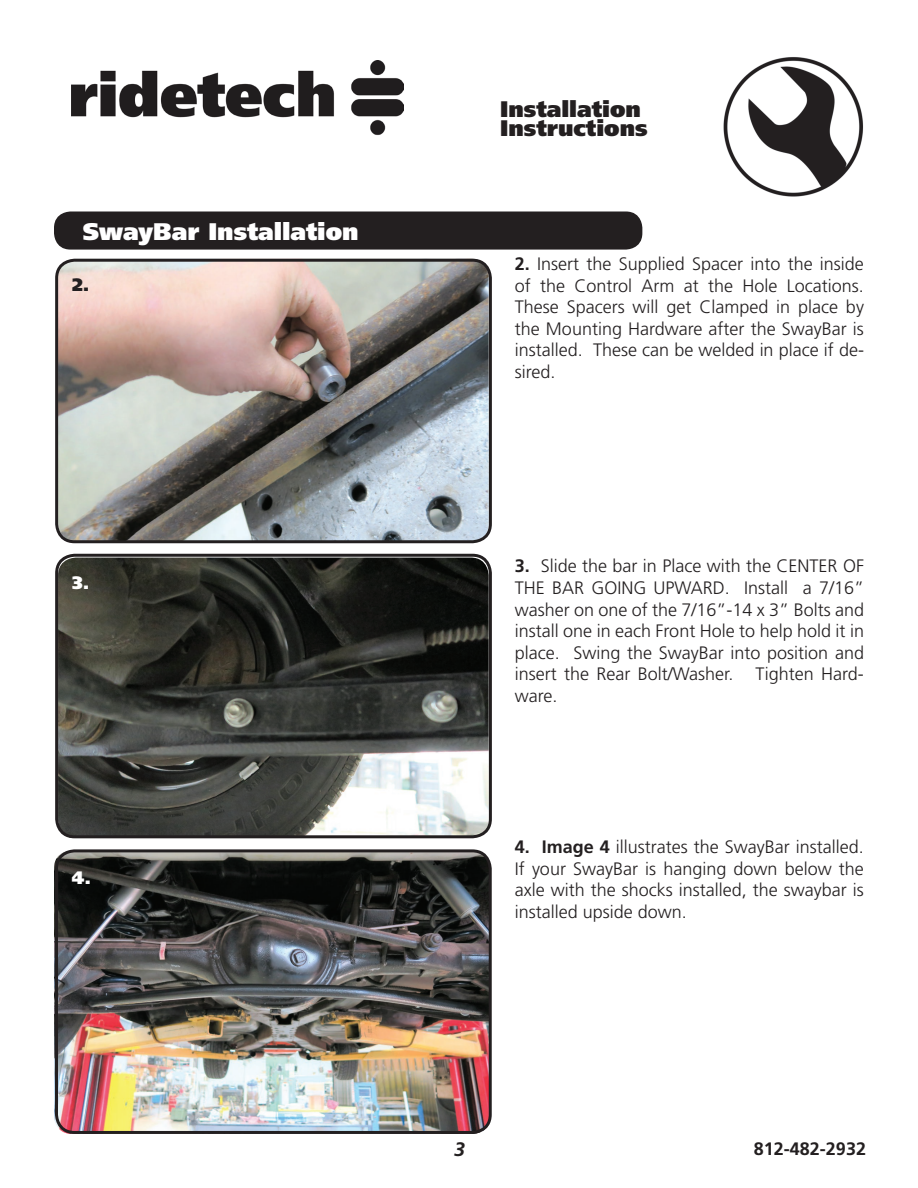
<style>
.page{position:relative;width:918px;height:1188px;background:#fff}
.page>*{position:absolute;margin:0;border:0;box-sizing:border-box;transform-origin:0 0}
.t1{font:900 24px "Frutiger";color:#fff}
.t2{font:900 22.5px/19.5px "Frutiger";color:#231f20}
.t3{font:italic 700 19.5px "Frutiger";color:#231f20}
.t4{font:300 18px/21.6px "Frutiger";color:#231f20;text-align:justify}
.t5{font:700 18px "Frutiger";color:#231f20}
.t6{font:900 18px "Frutiger";color:#fff}
.t7{font:900 18px "Frutiger";color:#231f20}
.s1{font-weight:700}
</style>
<div class="page">
<img style="left:723px;top:57px;width:139px;height:140px">
<img style="left:72px;top:61px;width:331px;height:75px">
<img style="left:54px;top:853px;width:434px;height:281px">
<img style="left:59px;top:259px;width:429px;height:283px">
<img style="left:59px;top:558px;width:429px;height:280px">
<div style="left:54px;top:212px;width:588px;height:38px;background:#231f20;border-radius:17px"></div>
<div style="left:55px;top:554px;width:437px;height:284px;border:3px solid #231f20;border-radius:18px"></div>
<div style="left:55px;top:259px;width:437px;height:284px;border:3px solid #231f20;border-radius:18px"></div>
<div style="left:55px;top:849px;width:437px;height:285px;border:3px solid #231f20;border-radius:18px"></div>
<h1 class="t1" style="left:83px;top:216px;width:277px">SwayBar Installation</h1>
<p class="t7" style="left:72px;top:274px;width:19px">2.</p>
<p class="t6" style="left:72px;top:571px;width:19px">3.</p>
<p class="t6" style="left:72px;top:867px;width:21px">4.</p>
<p class="t2" style="left:500px;top:99px;width:149px">Installation<br>Instructions</p>
<p class="t4" style="left:515px;top:253px;width:351px"><span class="s1">2.</span> Insert the Supplied Spacer into the inside of the Control Arm at the Hole Locations.<br>These Spacers will get Clamped in place by the Mounting Hardware after the SwayBar is installed. These can be welded in place if de&shy;sired.</p>
<p class="t4" style="left:515px;top:556px;width:351px"><span class="s1">3.</span> Slide the bar in Place with the CENTER OF THE BAR GOING UPWARD. Install a 7/16” washer on one of the 7/16”-14 x 3” Bolts and install one in each Front Hole to help hold it in place. Swing the SwayBar into position and insert the Rear Bolt/Washer. Tighten Hard&shy;ware.</p>
<p class="t4" style="left:515px;top:836px;width:351px"><span class="s1">4. Image 4</span> illustrates the SwayBar installed.<br>If your SwayBar is hanging down below the axle with the shocks installed, the swaybar is installed upside down.</p>
<p class="t3" style="left:454px;top:1138px;width:12px">3</p>
<p class="t5" style="left:754px;top:1138px;width:114px">812-482-2932</p>
</div>
